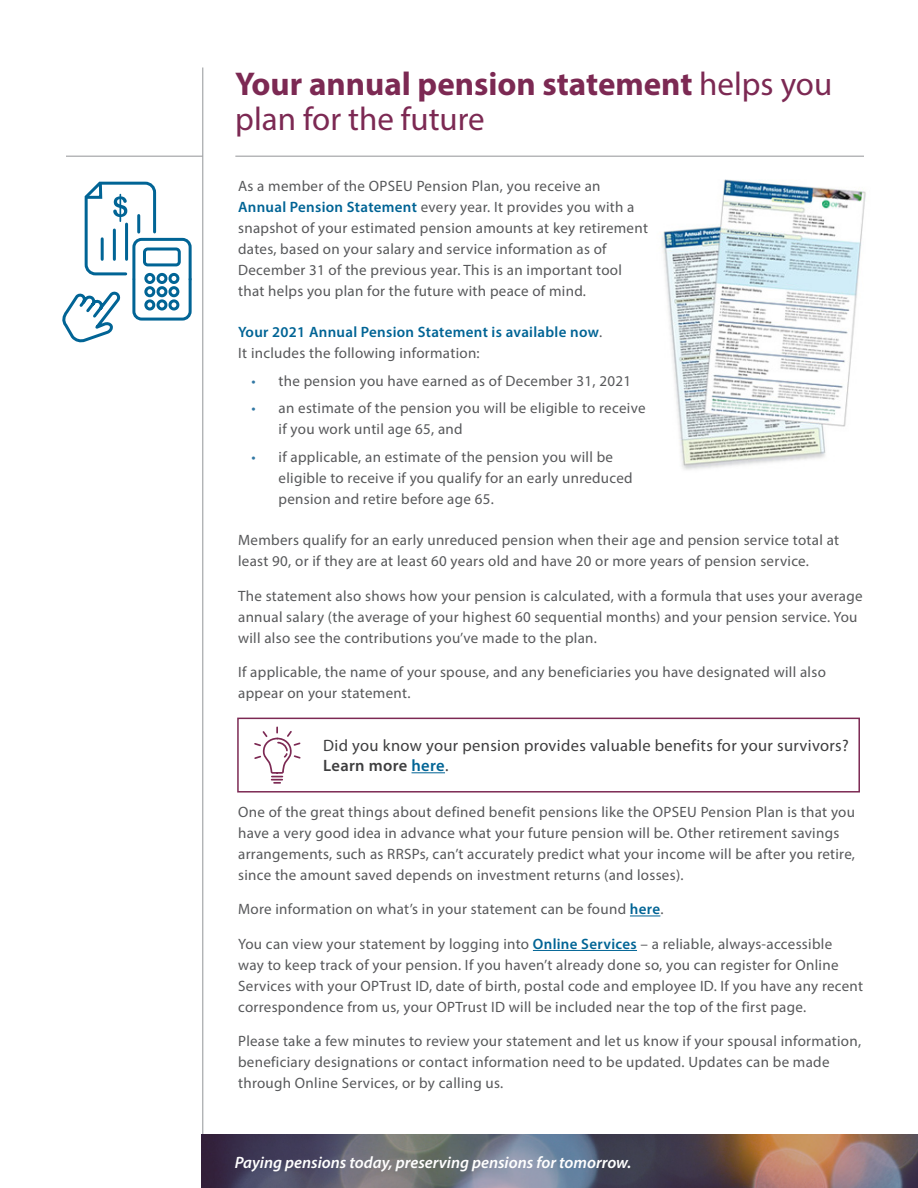
<style>
.page{position:relative;width:918px;height:1188px;background:#fff}
.page>*{position:absolute;margin:0;border:0;box-sizing:border-box;transform-origin:0 0}
.t1{font:700 33px/34.5px "Myriad Pro";color:#7c2953}
.t2{font:16.5px/19.8px "Myriad Pro";letter-spacing:.02em;color:#3e3e3f}
.t3{font:italic 600 16.5px "Myriad Pro";color:#fff}
.t4{font:15px/21px "Myriad Pro";letter-spacing:.02em;color:#57585a}
.t5{font:600 15px/21px "Myriad Pro";letter-spacing:.02em;color:#016495}
.s1{font-weight:400}
.s2{font-weight:600;color:#016495}
.s3{font-weight:400;color:#57585a}
.s4{color:#3278a4}
.s5{font-weight:600}
</style>
<div class="page">
<svg style="left:201px;top:1134px;width:717px;height:54px;background:#6b626a"></svg>
<hr style="left:203px;top:68px;width:1px;height:1066px;background:#939598">
<hr style="left:66px;top:156px;width:137px;height:1px;background:#939598">
<hr style="left:235px;top:156px;width:629px;height:1px;background:#939598">
<hr style="left:630px;top:916px;width:30px;height:1px;background:#016495">
<hr style="left:533px;top:950px;width:104px;height:1px;background:#016495">
<svg style="left:63px;top:181px;width:129px;height:161px"></svg>
<div style="left:237px;top:718px;width:623px;height:75px;border:2px solid #7c2953"></div>
<svg style="left:253px;top:727px;width:49px;height:66px"></svg>
<hr style="left:412px;top:772px;width:33px;height:1px;background:#016495">
<img style="left:662px;top:179px;width:204px;height:291px">
<p class="t1" style="left:235px;top:66px;width:598px">Your annual pension statement <span class="s1">helps you plan for the future</span></p>
<p class="t4" style="left:238px;top:175px;width:411px">As a member of the OPSEU Pension Plan, you receive an <span class="s2">Annual Pension Statement</span> every year. It provides you with a snapshot of your estimated pension amounts at key retirement dates, based on your salary and service information as of December 31 of the previous year. This is an important tool that helps you plan for the future with peace of mind.</p>
<p class="t5" style="left:238px;top:321px;width:366px">Your 2021 Annual Pension Statement is available now<span class="s3">.<br>It includes the following information:</span></p>
<p class="t4" style="left:252px;top:370px;width:381px"><span class="s4">•</span> the pension you have earned as of December 31, 2021</p>
<p class="t4" style="left:279px;top:398px;width:368px;text-indent:-27px"><span class="s4">•</span> an estimate of the pension you will be eligible to receive if you work until age 65, and</p>
<p class="t4" style="left:279px;top:446px;width:356px;text-indent:-27px"><span class="s4">•</span> if applicable, an estimate of the pension you will be eligible to receive if you qualify for an early unreduced pension and retire before age 65.</p>
<p class="t4" style="left:238px;top:530px;width:603px">Members qualify for an early unreduced pension when their age and pension service total at least 90, or if they are at least 60 years old and have 20 or more years of pension service.</p>
<p class="t4" style="left:238px;top:585px;width:626px">The statement also shows how your pension is calculated, with a formula that uses your average annual salary (the average of your highest 60 sequential months) and your pension service. You will also see the contributions you’ve made to the plan.</p>
<p class="t4" style="left:238px;top:662px;width:589px">If applicable, the name of your spouse, and any beneficiaries you have designated will also appear on your statement.</p>
<p class="t2" style="left:323px;top:736px;width:527px">Did you know your pension provides valuable benefits for your survivors?<br><span class="s5">Learn more</span> <span class="s2">here</span>.</p>
<p class="t4" style="left:238px;top:801px;width:618px">One of the great things about defined benefit pensions like the OPSEU Pension Plan is that you have a very good idea in advance what your future pension will be. Other retirement savings arrangements, such as RRSPs, can’t accurately predict what your income will be after you retire, since the amount saved depends on investment returns (and losses).</p>
<p class="t4" style="left:238px;top:899px;width:427px">More information on what’s in your statement can be found <span class="s2">here</span>.</p>
<p class="t4" style="left:238px;top:933px;width:627px">You can view your statement by logging into <span class="s2">Online Services</span> – a reliable, always-accessible<br>way to keep track of your pension. If you haven’t already done so, you can register for Online Services with your OPTrust ID, date of birth, postal code and employee ID. If you have any recent correspondence from us, your OPTrust ID will be included near the top of the first page.</p>
<p class="t4" style="left:238px;top:1031px;width:625px">Please take a few minutes to review your statement and let us know if your spousal information, beneficiary designations or contact information need to be updated. Updates can be made through Online Services, or by calling us.</p>
<p class="t3" style="left:235px;top:1152px;width:398px">Paying pensions today, preserving pensions for tomorrow.</p>
</div>
